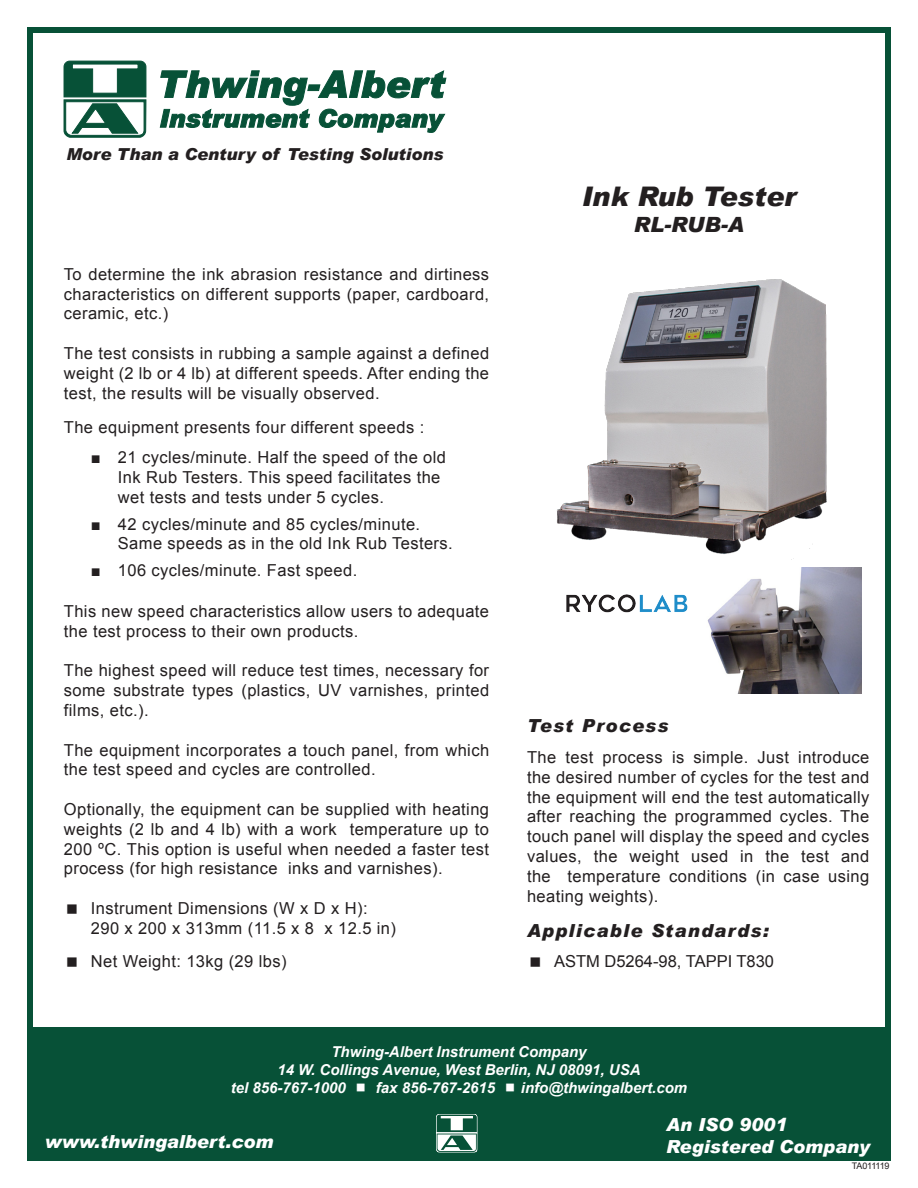
<style>
.page{position:relative;width:918px;height:1188px;background:#fff}
.page>*{position:absolute;margin:0;border:0;box-sizing:border-box;transform-origin:0 0}
.t1{font:italic 900 27px "Arial";color:#231f20}
.t2{font:italic 900 21px "Arial";color:#231f20}
.t3{font:italic 900 18px "Arial";color:#fff}
.t4{font:italic 900 18px "Arial";letter-spacing:.07em;color:#231f20}
.t5{font:16.5px/19.8px "Arial";letter-spacing:.025em;color:#231f20;text-align:justify}
.t6{font:italic 900 16.5px "Arial";color:#231f20}
.t7{font:16.5px "Arial";color:#231f20}
.t8{font:italic 700 15px/18px "Arial";color:#fff}
.t9{font:9px "Arial";letter-spacing:-.095em;color:#231f20}
</style>
<div class="page">
<div style="left:30px;top:1027px;width:858px;height:133px;background:#075137"></div>
<div style="left:27px;top:27px;width:864px;height:1134px;border:6px solid #075137"></div>
<svg style="left:436px;top:1114px;width:42px;height:39px"></svg>
<svg style="left:64px;top:61px;width:82px;height:76px"></svg>
<svg style="left:160px;top:71px;width:286px;height:62px"></svg>
<img style="left:557px;top:279px;width:270px;height:281px">
<img style="left:566px;top:594px;width:122px;height:19px">
<img style="left:707px;top:567px;width:154px;height:126px">
<p class="t6" style="left:66px;top:144px;width:379px">More Than a Century of Testing Solutions</p>
<p class="t5" style="left:64px;top:264px;width:427px">To determine the ink abrasion resistance and dirtiness characteristics on different supports (paper, cardboard, ceramic, etc.)</p>
<p class="t5" style="left:64px;top:343px;width:427px">The test consists in rubbing a sample against a defined weight (2 lb or 4 lb) at different speeds. After ending the test, the results will be visually observed.</p>
<p class="t5" style="left:64px;top:417px;width:362px">The equipment presents four different speeds :</p>
<p class="t5" style="left:118px;top:448px;width:330px;text-align:left;text-indent:-27px">■ 21 cycles/minute. Half the speed of the old<br>Ink Rub Testers. This speed facilitates the wet tests and tests under 5 cycles.</p>
<p class="t5" style="left:118px;top:514px;width:336px;text-indent:-27px">■ 42 cycles/minute and 85 cycles/minute.<br>Same speeds as in the old Ink Rub Testers.</p>
<p class="t5" style="left:91px;top:560px;width:268px">■ 106 cycles/minute. Fast speed.</p>
<p class="t5" style="left:64px;top:601px;width:427px">This new speed characteristics allow users to adequate the test process to their own products.</p>
<p class="t5" style="left:64px;top:661px;width:427px">The highest speed will reduce test times, necessary for some substrate types (plastics, UV varnishes, printed films, etc.).</p>
<p class="t5" style="left:64px;top:740px;width:427px">The equipment incorporates a touch panel, from which the test speed and cycles are controlled.</p>
<p class="t5" style="left:64px;top:799px;width:427px">Optionally, the equipment can be supplied with heating weights (2 lb and 4 lb) with a work temperature up to 200 ºC. This option is useful when needed a faster test process (for high resistance inks and varnishes).</p>
<p class="t5" style="left:91px;top:898px;width:307px">Instrument Dimensions (W x D x H):<br>290 x 200 x 313mm (11.5 x 8 x 12.5 in)</p>
<p class="t5" style="left:91px;top:951px;width:197px">Net Weight: 13kg (29 lbs)</p>
<p class="t1" style="left:582px;top:180px;width:216px">Ink Rub Tester</p>
<p class="t2" style="left:634px;top:211px;width:112px">RL-RUB-A</p>
<p class="t4" style="left:527px;top:715px;width:143px">Test Process</p>
<p class="t5" style="left:527px;top:747px;width:344px">The test process is simple. Just introduce the desired number of cycles for the test and the equipment will end the test automatically after reaching the programmed cycles. The touch panel will display the speed and cycles values, the weight used in the test and the temperature conditions (in case using heating weights).</p>
<p class="t4" style="left:527px;top:919px;width:243px">Applicable Standards:</p>
<p class="t7" style="left:554px;top:950px;width:222px">ASTM D5264-98, TAPPI T830</p>
<p class="t8" style="left:332px;top:1043px;width:257px">Thwing-Albert Instrument Company</p>
<p class="t8" style="left:231px;top:1061px;width:411px;text-indent:47px">14 W. Collings Avenue, West Berlin, NJ 08091, USA tel 856-767-1000</p>
<p class="t8" style="left:376px;top:1079px;width:121px">fax 856-767-2615</p>
<p class="t8" style="left:521px;top:1079px;width:168px">info@thwingalbert.com</p>
<p class="t3" style="left:666px;top:1113px;width:123px">An ISO 9001</p>
<p class="t3" style="left:45px;top:1131px;width:230px">www.thwingalbert.com</p>
<p class="t3" style="left:666px;top:1135px;width:206px">Registered Company</p>
<p class="t9" style="left:852px;top:1160px;width:39px">TA011119</p>
</div>
